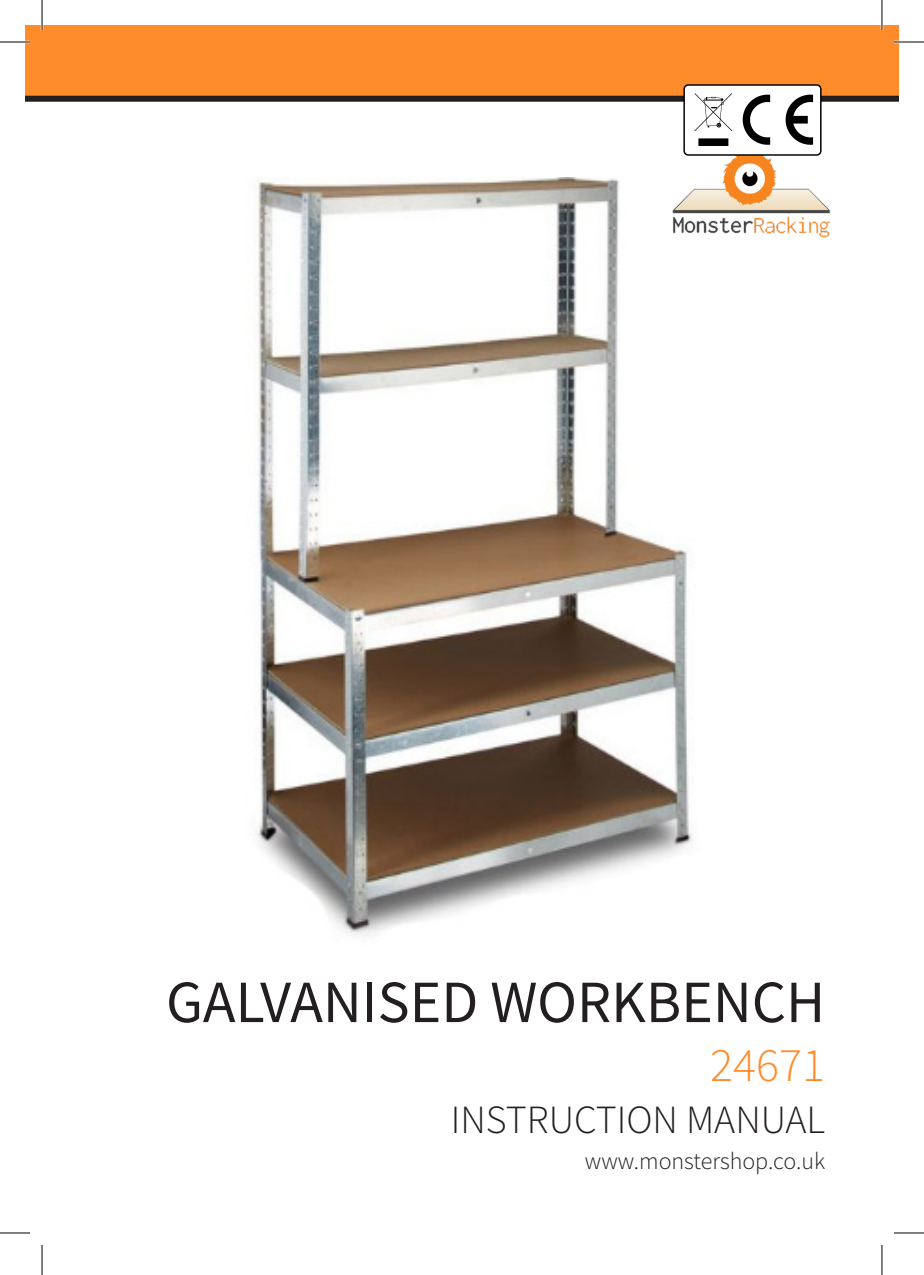
<style>
.page{position:relative;width:924px;height:1275px;background:#fff}
.page>*{position:absolute;margin:0;border:0;box-sizing:border-box;transform-origin:0 0}
.t1{font:60px "Source Sans Pro";color:#231f20}
.t2{font:300 48px "Source Sans Pro";color:#ff8c2b}
.t3{font:300 40px "Source Sans Pro";color:#231f20}
.t4{font:300 24px "Source Sans Pro";color:#231f20}
</style>
<div class="page">
<div style="left:25px;top:25px;width:873px;height:74px;background:#ff8c2b"></div>
<div style="left:25px;top:96px;width:873px;height:6px;background:#231f20"></div>
<img style="left:256px;top:177px;width:438px;height:759px">
<img style="left:651px;top:156px;width:180px;height:88px">
<hr style="left:0;top:41px;width:30px;height:2px;background:#fff">
<hr style="left:893px;top:41px;width:30px;height:2px;background:#fff">
<hr style="left:41px;top:0;width:2px;height:30px;background:#fff">
<hr style="left:880px;top:0;width:2px;height:30px;background:#fff">
<hr style="left:0;top:42px;width:30px;height:1px;background:#000">
<hr style="left:893px;top:42px;width:30px;height:1px;background:#000">
<hr style="left:0;top:1232px;width:30px;height:1px;background:#000">
<hr style="left:893px;top:1232px;width:30px;height:1px;background:#000">
<hr style="left:42px;top:0;width:1px;height:30px;background:#000">
<hr style="left:42px;top:1245px;width:1px;height:30px;background:#000">
<hr style="left:881px;top:0;width:1px;height:30px;background:#000">
<hr style="left:881px;top:1245px;width:1px;height:30px;background:#000">
<img style="left:683px;top:84px;width:216px;height:72px">
<p class="t1" style="left:166px;top:964px;width:660px">GALVANISED WORKBENCH</p>
<p class="t2" style="left:709px;top:1035px;width:116px">24671</p>
<p class="t3" style="left:450px;top:1095px;width:375px">INSTRUCTION MANUAL</p>
<p class="t4" style="left:584px;top:1145px;width:242px">www.monstershop.co.uk</p>
</div>
